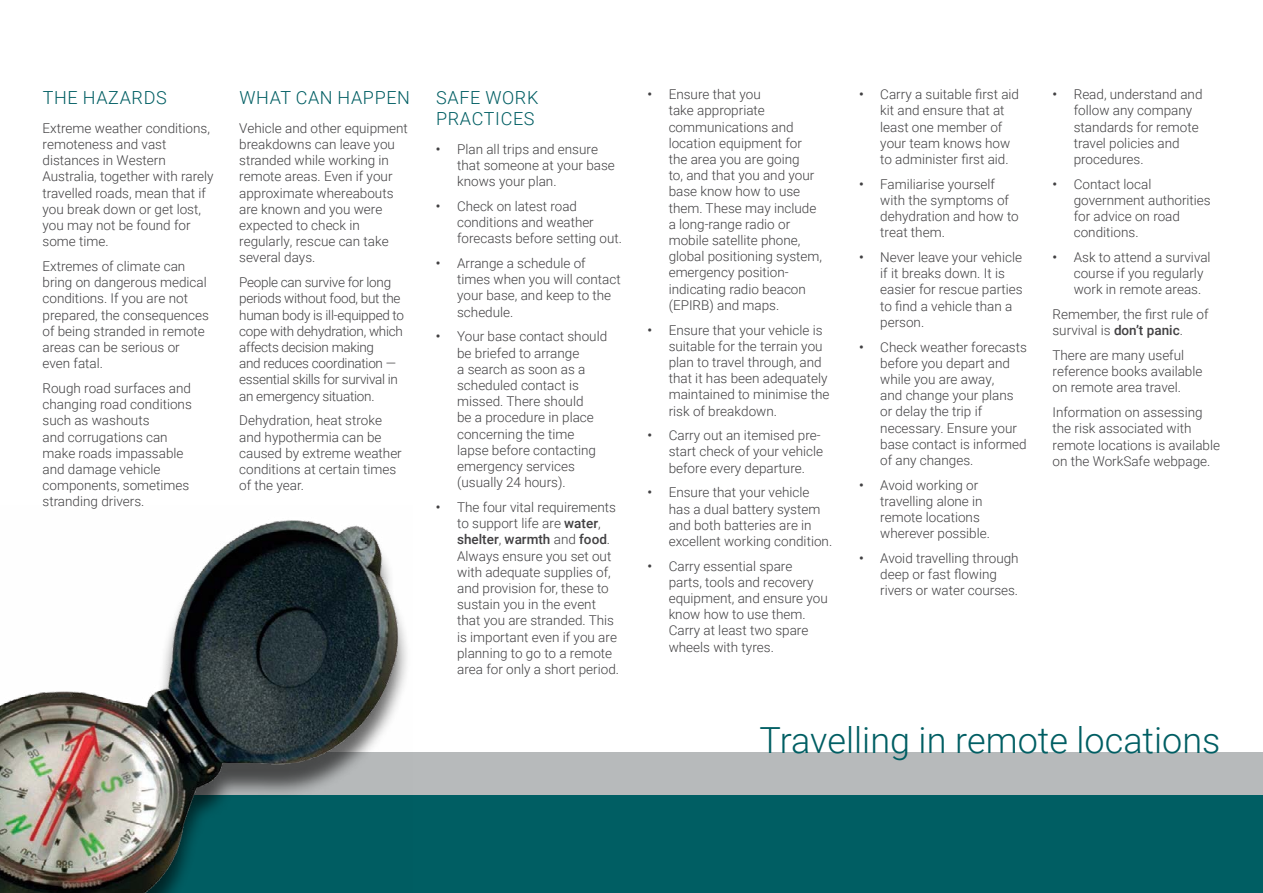
<style>
.page{position:relative;width:1263px;height:893px;background:#fff}
.page>*{position:absolute;margin:0;border:0;box-sizing:border-box;transform-origin:0 0}
.t1{font:300 36px "Roboto";color:#005e63}
.Heading_1{font:300 18px/21px "Roboto";letter-spacing:.035em;color:#005e63}
.Text{font:300 13.5px/16.2px "Roboto";color:#414042}
.Text-2{font:300 13.5px/16.2px "Roboto";letter-spacing:-.02em;color:#414042}
.s1{font-weight:500}
</style>
<div class="page">
<div style="left:0;top:795px;width:1263px;height:98px;background:#005e63"></div>
<div style="left:0;top:753px;width:1263px;height:42px;background:#b7babb"></div>
<img style="left:0;top:520px;width:412px;height:373px">
<h2 class="Heading_1" style="left:43px;top:86px;width:125px">THE HAZARDS</h2>
<p class="Text" style="left:43px;top:119px;width:173px">Extreme weather conditions, remoteness and vast distances in Western<br>Australia, together with rarely travelled roads, mean that if you break down or get lost, you may not be found for some time.</p>
<p class="Text" style="left:43px;top:258px;width:168px">Extremes of climate can bring on dangerous medical conditions. If you are not prepared, the consequences of being stranded in remote areas can be serious or even fatal.</p>
<p class="Text" style="left:43px;top:379px;width:151px">Rough road surfaces and changing road conditions such as washouts<br>and corrugations can make roads impassable and damage vehicle components, sometimes stranding drivers.</p>
<h2 class="Heading_1" style="left:239px;top:86px;width:172px">WHAT CAN HAPPEN</h2>
<p class="Text" style="left:239px;top:119px;width:170px">Vehicle and other equipment breakdowns can leave you stranded while working in remote areas. Even if your approximate whereabouts are known and you were expected to check in regularly, rescue can take several days.</p>
<p class="Text-2" style="left:239px;top:274px;width:166px">People can survive for long periods without food, but the human body is ill-equipped to cope with dehydration, which affects decision making<br>and reduces coordination — essential skills for survival in an emergency situation.</p>
<p class="Text" style="left:239px;top:412px;width:164px">Dehydration, heat stroke and hypothermia can be caused by extreme weather conditions at certain times of the year.</p>
<h2 class="Heading_1" style="left:436px;top:86px;width:104px">SAFE WORK<br>PRACTICES</h2>
<p class="Text" style="left:457px;top:140px;width:159px;text-indent:-21px"><span class="s1">•</span> Plan all trips and ensure that someone at your base knows your plan.</p>
<p class="Text" style="left:457px;top:198px;width:166px;text-indent:-21px"><span class="s1">•</span> Check on latest road conditions and weather forecasts before setting out.</p>
<p class="Text" style="left:457px;top:255px;width:165px;text-indent:-21px"><span class="s1">•</span> Arrange a schedule of times when you will contact your base, and keep to the schedule.</p>
<p class="Text" style="left:457px;top:328px;width:152px;text-indent:-21px"><span class="s1">•</span> Your base contact should be briefed to arrange<br>a search as soon as a scheduled contact is missed. There should<br>be a procedure in place concerning the time lapse before contacting emergency services (usually 24 hours).</p>
<p class="Text" style="left:457px;top:498px;width:163px;text-indent:-21px"><span class="s1">•</span> The four vital requirements to support life are <span class="s1">water</span>, <span class="s1">shelter</span>, <span class="s1">warmth</span> and <span class="s1">food</span>.<br>Always ensure you set out with adequate supplies of, and provision for, these to sustain you in the event that you are stranded. This is important even if you are planning to go to a remote area for only a short period.</p>
<p class="Text" style="left:669px;top:86px;width:155px;text-indent:-21px"><span class="s1">•</span> Ensure that you<br>take appropriate communications and location equipment for the area you are going<br>to, and that you and your base know how to use them. These may include a long-range radio or mobile satellite phone, global positioning system, emergency position&shy;indicating radio beacon (EPIRB) and maps.</p>
<p class="Text" style="left:669px;top:321px;width:162px;text-indent:-21px"><span class="s1">•</span> Ensure that your vehicle is suitable for the terrain you plan to travel through, and that it has been adequately maintained to minimise the risk of breakdown.</p>
<p class="Text" style="left:669px;top:427px;width:156px;text-indent:-21px"><span class="s1">•</span> Carry out an itemised pre&shy;start check of your vehicle before every departure.</p>
<p class="Text" style="left:669px;top:484px;width:165px;text-indent:-21px"><span class="s1">•</span> Ensure that your vehicle has a dual battery system and both batteries are in excellent working condition.</p>
<p class="Text" style="left:669px;top:557px;width:161px;text-indent:-21px"><span class="s1">•</span> Carry essential spare parts, tools and recovery equipment, and ensure you know how to use them.<br>Carry at least two spare wheels with tyres.</p>
<p class="Text" style="left:880px;top:86px;width:140px;text-indent:-21px"><span class="s1">•</span> Carry a suitable first aid kit and ensure that at least one member of your team knows how to administer first aid.</p>
<p class="Text" style="left:880px;top:175px;width:140px;text-indent:-21px"><span class="s1">•</span> Familiarise yourself with the symptoms of dehydration and how to treat them.</p>
<p class="Text" style="left:880px;top:249px;width:144px;text-indent:-21px"><span class="s1">•</span> Never leave your vehicle if it breaks down. It is easier for rescue parties to find a vehicle than a person.</p>
<p class="Text" style="left:880px;top:338px;width:148px;text-indent:-21px"><span class="s1">•</span> Check weather forecasts before you depart and while you are away,<br>and change your plans or delay the trip if necessary. Ensure your base contact is informed of any changes.</p>
<p class="Text" style="left:880px;top:476px;width:111px;text-indent:-21px"><span class="s1">•</span> Avoid working or travelling alone in remote locations wherever possible.</p>
<p class="Text" style="left:880px;top:550px;width:140px;text-indent:-21px"><span class="s1">•</span> Avoid travelling through deep or fast flowing rivers or water courses.</p>
<p class="Text" style="left:1074px;top:86px;width:130px;text-indent:-21px"><span class="s1">•</span> Read, understand and follow any company standards for remote travel policies and procedures.</p>
<p class="Text" style="left:1074px;top:175px;width:139px;text-indent:-21px"><span class="s1">•</span> Contact local government authorities for advice on road conditions.</p>
<p class="Text" style="left:1074px;top:249px;width:138px;text-indent:-21px"><span class="s1">•</span> Ask to attend a survival course if you regularly work in remote areas.</p>
<p class="Text" style="left:1052px;top:306px;width:157px">Remember, the first rule of survival is <span class="s1">don’t panic</span>.</p>
<p class="Text" style="left:1052px;top:347px;width:151px">There are many useful reference books available on remote area travel.</p>
<p class="Text" style="left:1052px;top:404px;width:169px">Information on assessing the risk associated with remote locations is available on the WorkSafe webpage.</p>
<h1 class="t1" style="left:760px;top:715px;width:462px">Travelling in remote locations</h1>
</div>
